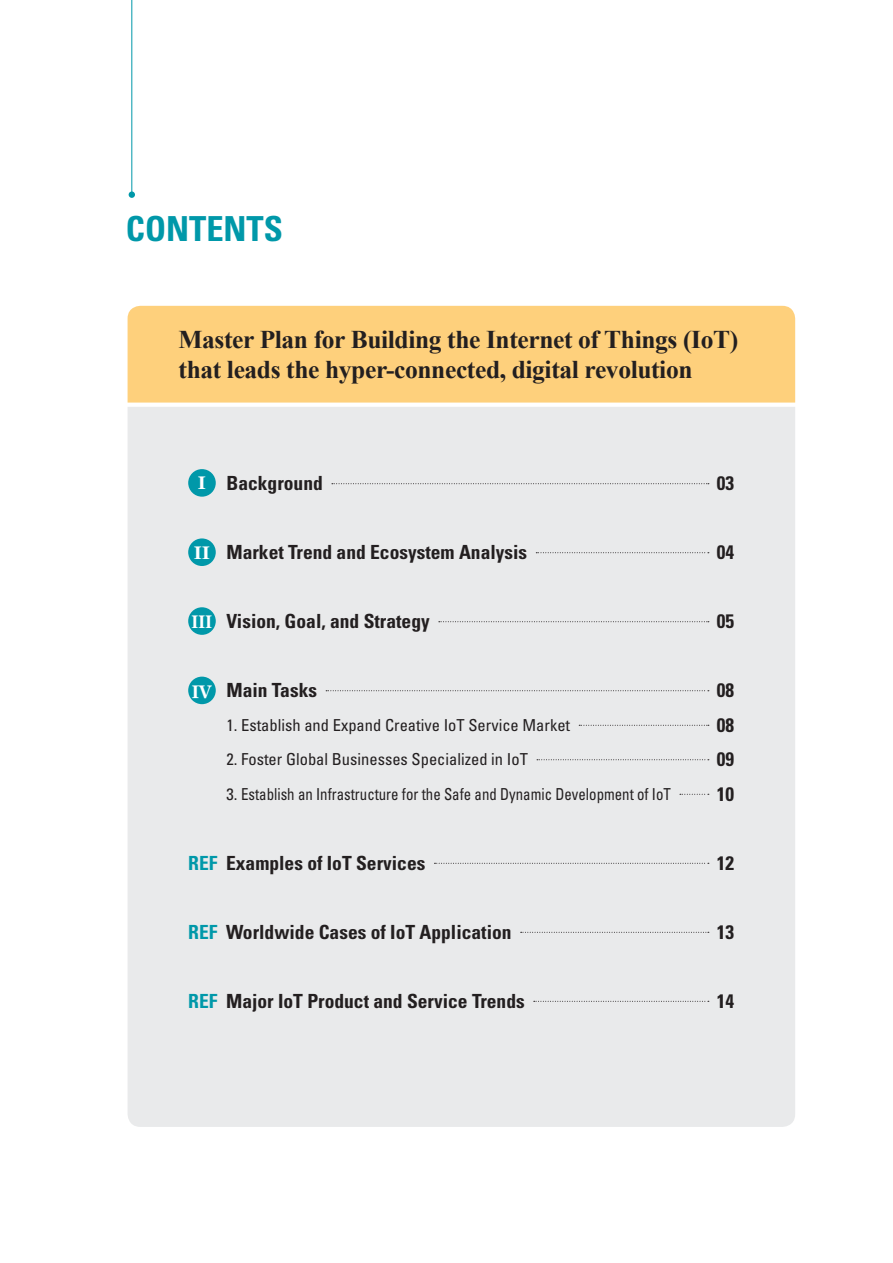
<style>
.page{position:relative;width:893px;height:1263px;background:#fff}
.page>*{position:absolute;margin:0;border:0;box-sizing:border-box;transform-origin:0 0}
.t1{font:700 condensed 34.5px "Univers";color:#0098a9}
.t2{font:700 25.5px "Times New Roman";letter-spacing:-.015em;color:#231f20}
.t3{font:700 condensed 19.5px "Univers";color:#231f20}
.t4{font:700 18.15px "Georgia";color:#fff}
.t5{font:700 18.15px "Georgia";color:#fff;scale:.85 1}
.t6{font:700 18.15px "Georgia";color:#fff;scale:.9 1}
.t7{font:condensed 16.5px "Univers";color:#231f20}
.s1{color:#0098a9}
</style>
<div class="page">
<div style="left:128px;top:407px;width:667px;height:720px;background:#e9eaeb"></div>
<div style="left:128px;top:306px;width:667px;height:97px;background:#fed07c"></div>
<svg style="left:332px;top:483px;width:377px;height:1px"></svg>
<svg style="left:536px;top:552px;width:173px;height:1px"></svg>
<svg style="left:439px;top:621px;width:270px;height:1px"></svg>
<svg style="left:326px;top:690px;width:383px;height:1px"></svg>
<svg style="left:579px;top:725px;width:130px;height:1px"></svg>
<svg style="left:537px;top:759px;width:172px;height:1px"></svg>
<svg style="left:680px;top:794px;width:29px;height:1px"></svg>
<svg style="left:434px;top:863px;width:275px;height:1px"></svg>
<svg style="left:521px;top:932px;width:188px;height:1px"></svg>
<svg style="left:534px;top:1001px;width:175px;height:1px"></svg>
<hr style="left:132px;top:0;width:1px;height:193px;background:#0098a9">
<div style="left:129px;top:191px;width:6px;height:7px;background:#0098a9;border-radius:50%"></div>
<div style="left:188px;top:469px;width:28px;height:28px;background:#0098a9;border-radius:50%"></div>
<div style="left:188px;top:538px;width:28px;height:28px;background:#0098a9;border-radius:50%"></div>
<div style="left:188px;top:607px;width:28px;height:28px;background:#0098a9;border-radius:50%"></div>
<div style="left:188px;top:677px;width:28px;height:27px;background:#0098a9;border-radius:50%"></div>
<p class="t1" style="left:126px;top:208px;width:159px">CONTENTS</p>
<p class="t2" style="left:179px;top:321px;width:561px">Master Plan for Building the Internet of Things (IoT)</p>
<p class="t2" style="left:179px;top:352px;width:515px">that leads the hyper-connected, digital revolution</p>
<p class="t4" style="left:198px;top:469px;width:10px">Ⅰ</p>
<p class="t3" style="left:226px;top:471px;width:98px">Background</p>
<p class="t3" style="left:717px;top:471px;width:19px">03</p>
<p class="t4" style="left:194px;top:539px;width:18px">Ⅱ</p>
<p class="t3" style="left:226px;top:540px;width:302px">Market Trend and Ecosystem Analysis</p>
<p class="t3" style="left:717px;top:540px;width:19px">04</p>
<p class="t5" style="left:191px;top:608px;width:26px">Ⅲ</p>
<p class="t3" style="left:226px;top:609px;width:205px">Vision, Goal, and Strategy</p>
<p class="t3" style="left:717px;top:609px;width:19px">05</p>
<p class="t6" style="left:192px;top:678px;width:24px">Ⅳ</p>
<p class="t3" style="left:226px;top:678px;width:92px">Main Tasks</p>
<p class="t3" style="left:717px;top:678px;width:19px">08</p>
<p class="t7" style="left:226px;top:714px;width:345px">1. Establish and Expand Creative IoT Service Market</p>
<p class="t3" style="left:717px;top:713px;width:19px">08</p>
<p class="t7" style="left:226px;top:749px;width:303px">2. Foster Global Businesses Specialized in IoT</p>
<p class="t3" style="left:717px;top:747px;width:19px">09</p>
<p class="t7" style="left:226px;top:783px;width:446px">3. Establish an Infrastructure for the Safe and Dynamic Development of IoT</p>
<p class="t3" style="left:717px;top:782px;width:19px">10</p>
<p class="t3" style="left:188px;top:851px;width:239px"><span class="s1">REF</span> Examples of IoT Services</p>
<p class="t3" style="left:717px;top:851px;width:19px">12</p>
<p class="t3" style="left:188px;top:920px;width:325px"><span class="s1">REF</span> Worldwide Cases of IoT Application</p>
<p class="t3" style="left:717px;top:920px;width:19px">13</p>
<p class="t3" style="left:188px;top:989px;width:338px"><span class="s1">REF</span> Major IoT Product and Service Trends</p>
<p class="t3" style="left:717px;top:989px;width:19px">14</p>
</div>
